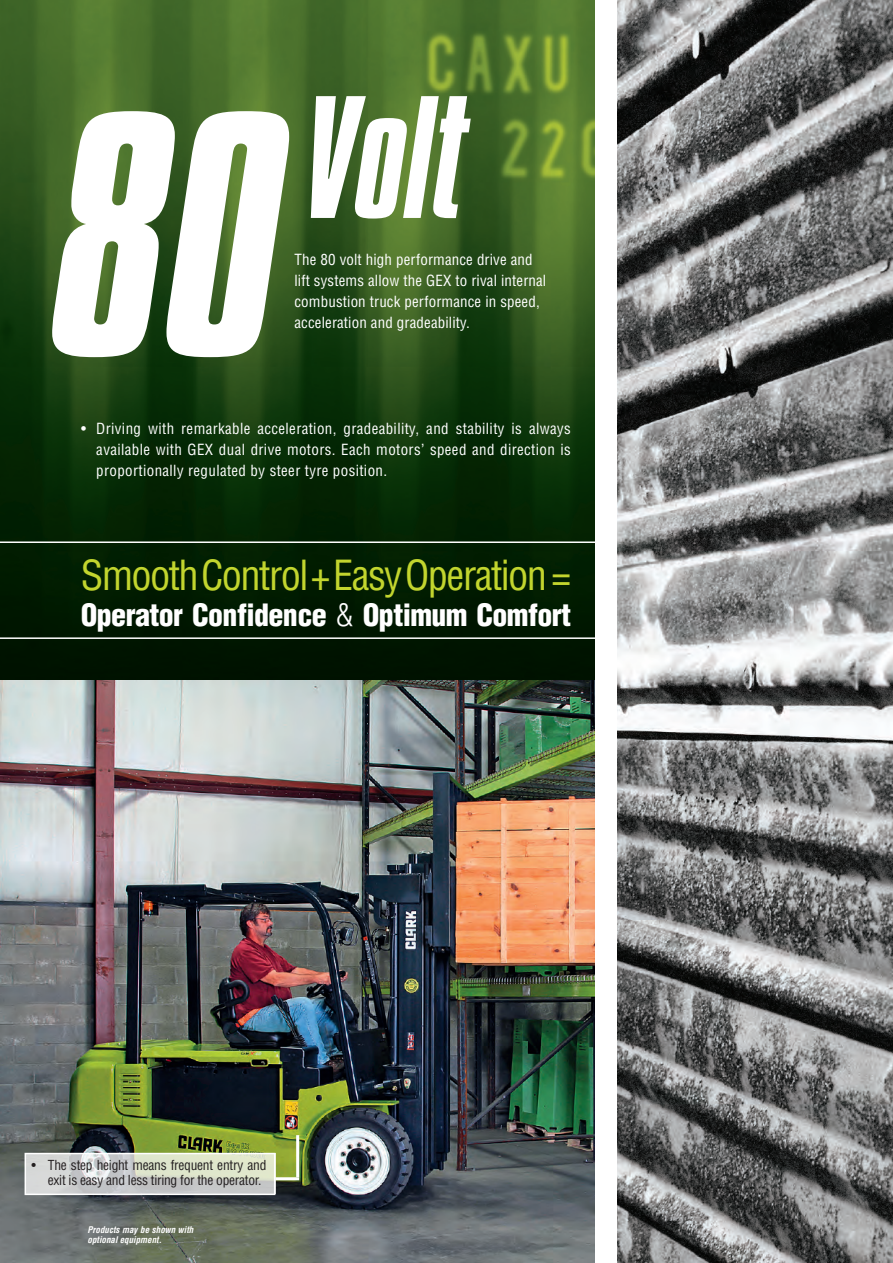
<style>
.page{position:relative;width:893px;height:1263px;background:#fff}
.page>*{position:absolute;margin:0;border:0;box-sizing:border-box;transform-origin:0 0}
.t1{font:italic 300px "Compacta BT";color:#fff}
.t2{font:italic 150px "Compacta BT";color:#fff}
.t3{font:condensed 40.5px "Helvetica";letter-spacing:-.04em;color:#c2d52e}
.t4{font:900 condensed 30px "Helvetica";letter-spacing:-.02em;color:#fff}
.t5{font:condensed 15px/21px "Helvetica";letter-spacing:.01em;color:#fff}
.t6{font:condensed 13.5px/14.7px "Helvetica";letter-spacing:-.02em;color:#231f20}
.t7{font:italic 700 condensed 9px/10.8px "Helvetica";color:#fff}
.s1{font-weight:300}
</style>
<div class="page">
<img style="left:0;top:680px;width:595px;height:583px">
<img style="left:0;top:0;width:595px;height:680px">
<div style="left:0;top:541px;width:595px;height:98px;background:#001c01"></div>
<img style="left:617px;top:0;width:276px;height:1263px">
<svg style="left:25px;top:1153px;width:250px;height:41px;background:#d4d8d0"></svg>
<hr style="left:296px;top:1135px;width:3px;height:42px;background:#fff">
<hr style="left:275px;top:1177px;width:24px;height:3px;background:#fff">
<h2 class="t2" style="left:306px;top:70px;width:163px">Volt</h2>
<p class="t5" style="left:294px;top:249px;width:253px">The 80 volt high performance drive and lift systems allow the GEX to rival internal combustion truck performance in speed, acceleration and gradeability.</p>
<h1 class="t1" style="left:56px;top:61px;width:230px">80</h1>
<p class="t5" style="left:96px;top:418px;width:476px;text-align:justify;text-indent:-15px">• Driving with remarkable acceleration, gradeability, and stability is always available with GEX dual drive motors. Each motors’ speed and direction is proportionally regulated by steer tyre position.</p>
<h3 class="t3" style="left:81px;top:550px;width:492px">Smooth Control + Easy Operation =</h3>
<h3 class="t4" style="left:81px;top:596px;width:492px">Operator Confidence <span class="s1">&amp;</span> Optimum Comfort</h3>
<p class="t6" style="left:48px;top:1158px;width:220px;text-indent:-16px">• The step height means frequent entry and exit is easy and less tiring for the operator.</p>
<p class="t7" style="left:88px;top:1224px;width:107px">Products may be shown with optional equipment.</p>
</div>
